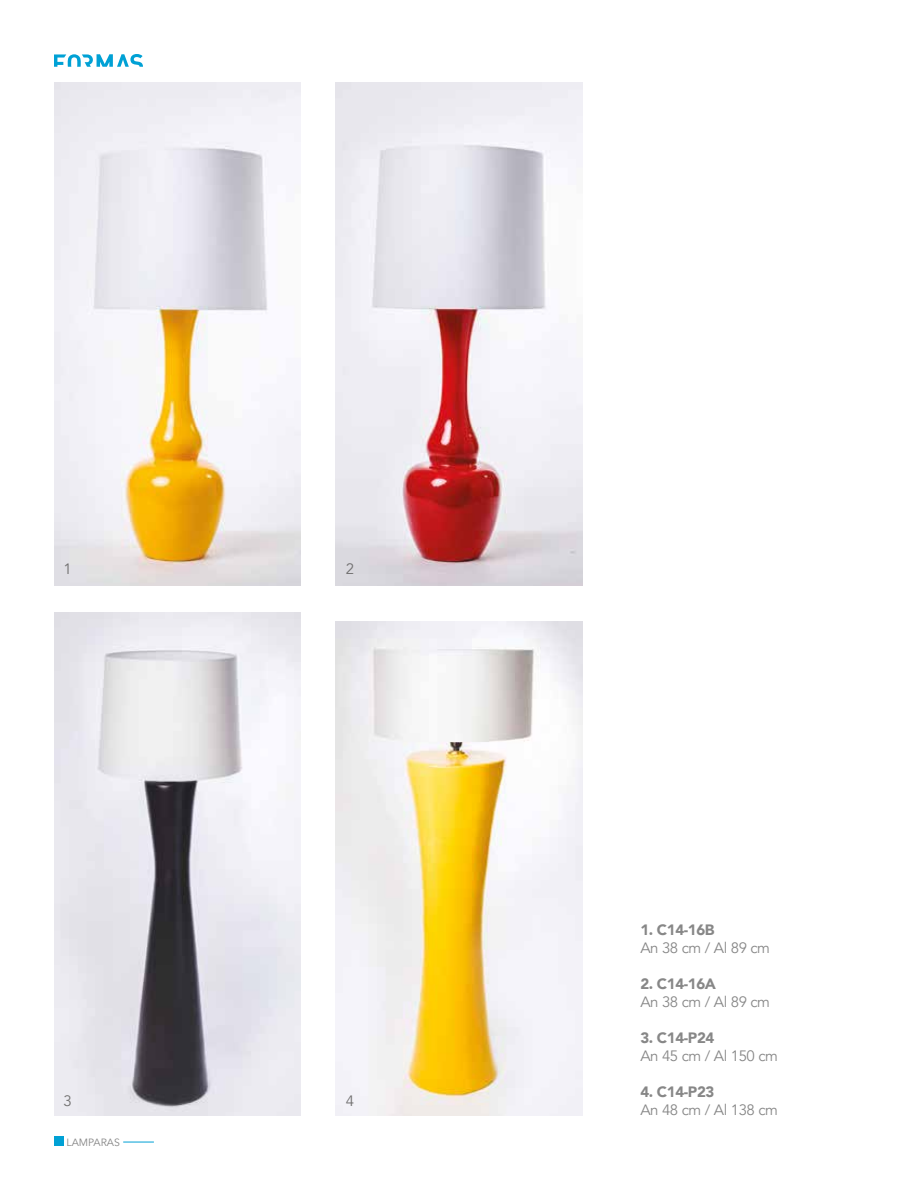
<style>
.page{position:relative;width:918px;height:1188px;background:#fff}
.page>*{position:absolute;margin:0;border:0;box-sizing:border-box;transform-origin:0 0}
.t1{font:15px "Avenir";letter-spacing:-.025em;color:#878787}
.t2{font:900 15px "Avenir";letter-spacing:-.025em;color:#878787}
.t3{font:15px "Avenir";color:#706f6f}
.t4{font:10.5px "Avenir";color:#878787}
</style>
<div class="page">
<svg style="left:54px;top:54px;width:89px;height:13px"></svg>
<hr style="left:123px;top:1142px;width:31px;height:1px;background:#00a1d5">
<div style="left:54px;top:1136px;width:9px;height:10px;background:#00a1d5"></div>
<img style="left:54px;top:83px;width:247px;height:503px">
<img style="left:54px;top:612px;width:247px;height:503px">
<img style="left:336px;top:83px;width:247px;height:503px">
<img style="left:336px;top:622px;width:246px;height:493px">
<p class="t3" style="left:64px;top:560px;width:10px">1</p>
<p class="t3" style="left:346px;top:560px;width:10px">2</p>
<p class="t3" style="left:64px;top:1092px;width:10px">3</p>
<p class="t3" style="left:346px;top:1092px;width:10px">4</p>
<p class="t4" style="left:67px;top:1136px;width:55px">LAMPARAS</p>
<p class="t2" style="left:640px;top:917px;width:76px">1. C14-16B</p>
<p class="t1" style="left:640px;top:939px;width:131px">An 38 cm / Al 89 cm</p>
<p class="t2" style="left:640px;top:971px;width:77px">2. C14-16A</p>
<p class="t1" style="left:640px;top:993px;width:131px">An 38 cm / Al 89 cm</p>
<p class="t2" style="left:640px;top:1025px;width:76px">3. C14-P24</p>
<p class="t1" style="left:640px;top:1047px;width:139px">An 45 cm / Al 150 cm</p>
<p class="t2" style="left:640px;top:1079px;width:76px">4. C14-P23</p>
<p class="t1" style="left:640px;top:1101px;width:139px">An 48 cm / Al 138 cm</p>
</div>
